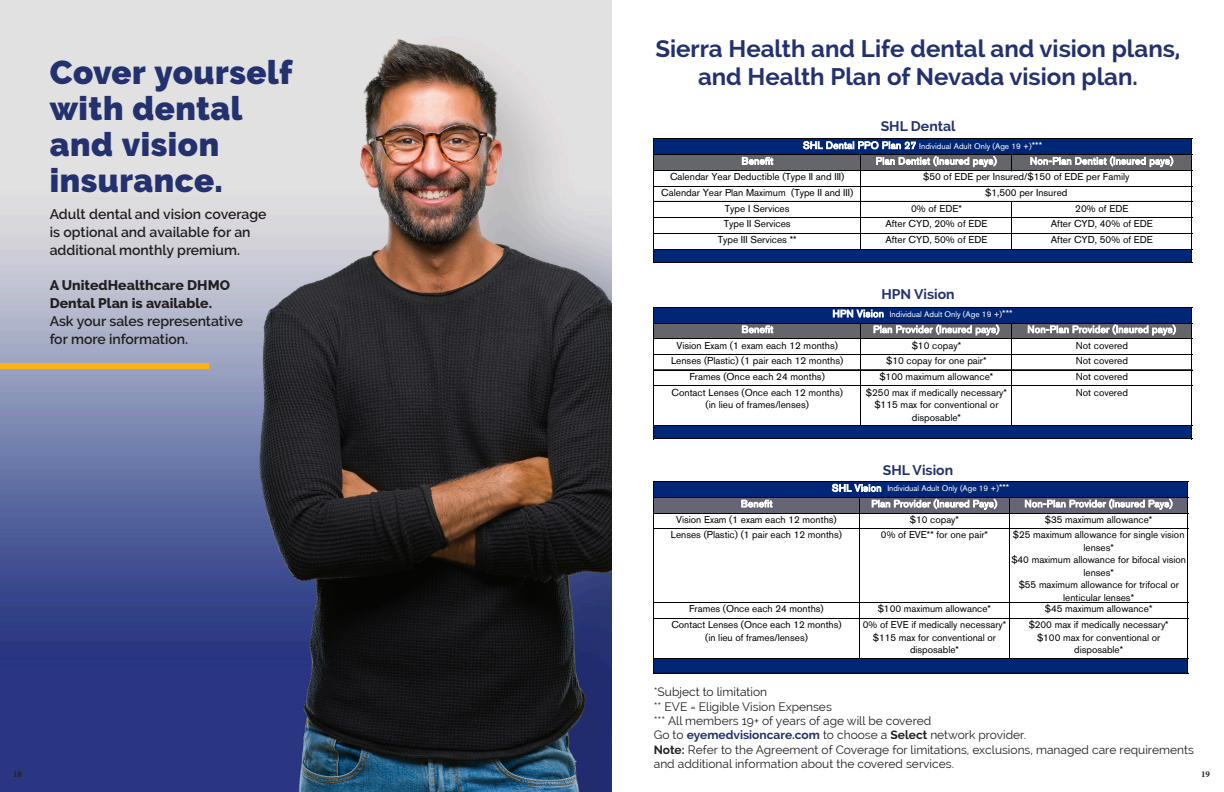
<style>
.page{position:relative;width:1224px;height:792px;background:#fff}
.page>*{position:absolute;margin:0;border:0;box-sizing:border-box;transform-origin:0 0}
.Super_Headers{font:900 33px/36px "Raleway";letter-spacing:.015em;color:#24316f}
.Paragraph_Head{font:700 24px/28.8px "Raleway";color:#23326f;text-align:center}
.t1{font:600 14px/18px "Raleway";color:#231f20}
.Paragraph_Head-2{font:700 14px "Raleway";color:#23326f}
.t2{font:12px/14.4px "Raleway";color:#231f20}
.t3{font:10px/12.6px "Akzidenz Grotesk Std";color:#000;text-align:center}
.t4{font:10px "Akzidenz Grotesk Std";letter-spacing:.025em;color:#fff}
.t5{font:9.9px/12.5px "Akzidenz Grotesk Std";color:#000;text-align:center}
.t6{font:9.9px "Akzidenz Grotesk Std";letter-spacing:.025em;color:#fff}
.t7{font:700 9px "Minion Pro";color:#231f20}
.t8{font:8.1px "Akzidenz Grotesk Std";color:#fff}
.s1{font-weight:800}
.s2{font-size:10px}
.s3{font-size:9.9px}
.s4{font-weight:700;color:#23326f}
.s5{font-weight:700}
</style>
<div class="page">
<img style="left:0;top:0;width:612px;height:792px">
<div style="left:654px;top:139px;width:538px;height:16px;background:#002677"></div>
<div style="left:654px;top:155px;width:538px;height:16px;background:#65656c"></div>
<div style="left:654px;top:249px;width:538px;height:13px;background:#002677"></div>
<svg style="left:1011px;top:155px;width:1px;height:15px"></svg>
<hr style="left:653px;top:139px;width:1px;height:124px;background:#000">
<hr style="left:1191px;top:139px;width:1px;height:124px;background:#000">
<hr style="left:860px;top:155px;width:1px;height:94px;background:#000">
<hr style="left:1012px;top:202px;width:1px;height:47px;background:#000">
<hr style="left:654px;top:139px;width:538px;height:1px;background:#000">
<hr style="left:654px;top:154px;width:538px;height:1px;background:#000">
<hr style="left:654px;top:170px;width:538px;height:1px;background:#000">
<hr style="left:654px;top:186px;width:538px;height:1px;background:#000">
<hr style="left:654px;top:201px;width:538px;height:1px;background:#000">
<hr style="left:654px;top:217px;width:538px;height:1px;background:#000">
<hr style="left:654px;top:233px;width:538px;height:1px;background:#000">
<hr style="left:654px;top:249px;width:538px;height:1px;background:#000">
<hr style="left:654px;top:262px;width:538px;height:1px;background:#000">
<div style="left:654px;top:308px;width:538px;height:15px;background:#002677"></div>
<div style="left:654px;top:323px;width:538px;height:16px;background:#65656c"></div>
<div style="left:654px;top:426px;width:538px;height:13px;background:#002677"></div>
<hr style="left:653px;top:307px;width:1px;height:132px;background:#000">
<hr style="left:1191px;top:308px;width:1px;height:131px;background:#000">
<hr style="left:860px;top:324px;width:1px;height:102px;background:#000">
<hr style="left:1012px;top:324px;width:1px;height:102px;background:#000">
<hr style="left:654px;top:307px;width:538px;height:1px;background:#000">
<hr style="left:654px;top:323px;width:538px;height:1px;background:#000">
<hr style="left:654px;top:338px;width:538px;height:1px;background:#000">
<hr style="left:654px;top:354px;width:538px;height:1px;background:#000">
<hr style="left:654px;top:370px;width:538px;height:1px;background:#000">
<hr style="left:654px;top:385px;width:538px;height:1px;background:#000">
<hr style="left:654px;top:425px;width:538px;height:1px;background:#000">
<hr style="left:654px;top:439px;width:538px;height:1px;background:#000">
<div style="left:654px;top:482px;width:534px;height:16px;background:#002677"></div>
<div style="left:654px;top:497px;width:534px;height:16px;background:#656576"></div>
<div style="left:654px;top:658px;width:534px;height:16px;background:#002677"></div>
<hr style="left:653px;top:481px;width:1px;height:193px;background:#000">
<hr style="left:1187px;top:482px;width:1px;height:192px;background:#000">
<hr style="left:859px;top:498px;width:1px;height:161px;background:#000">
<hr style="left:1009px;top:498px;width:1px;height:161px;background:#000">
<hr style="left:654px;top:481px;width:534px;height:1px;background:#000">
<hr style="left:654px;top:497px;width:534px;height:1px;background:#000">
<hr style="left:654px;top:513px;width:534px;height:1px;background:#000">
<hr style="left:654px;top:528px;width:534px;height:1px;background:#000">
<hr style="left:654px;top:602px;width:534px;height:1px;background:#000">
<hr style="left:654px;top:618px;width:534px;height:1px;background:#000">
<hr style="left:654px;top:658px;width:534px;height:1px;background:#000">
<hr style="left:654px;top:673px;width:534px;height:1px;background:#000">
<div style="left:0;top:363px;width:209px;height:6px;background:#fbb416"></div>
<p class="Super_Headers" style="left:50px;top:54px;width:244px">Cover yourself with dental and vision insurance.</p>
<p class="t1" style="left:50px;top:205px;width:218px">Adult dental and vision coverage is optional and available for an additional monthly premium.</p>
<p class="t1" style="left:50px;top:276px;width:195px"><span class="s1">A UnitedHealthcare DHMO<br>Dental Plan is available.<br></span>Ask your sales representative for more information.</p>
<p class="Paragraph_Head" style="left:655px;top:34px;width:527px">Sierra Health and Life dental and vision plans, and Health Plan of Nevada vision plan.</p>
<p class="Paragraph_Head-2" style="left:881px;top:118px;width:76px">SHL Dental</p>
<p class="t8" style="left:803px;top:141px;width:241px"><span class="s2">SHL Dental PPO Plan 27</span> Individual Adult Only (Age 19 +)<span class="s2">***</span></p>
<p class="t3" style="left:985px;top:186px;width:84px">$1,500 per Insured</p>
<p class="t4" style="left:742px;top:155px;width:33px">Benefit</p>
<p class="t4" style="left:876px;top:155px;width:122px">Plan Dentist (Insured pays)</p>
<p class="t4" style="left:1030px;top:155px;width:145px">Non-Plan Dentist (Insured pays)</p>
<p class="t3" style="left:661px;top:169px;width:193px;line-height:15.7px">Calendar Year Deductible (Type II and III)<br>Calendar Year Plan Maximum (Type II and III)<br>Type I Services</p>
<p class="t3" style="left:923px;top:170px;width:208px">$50 of EDE per Insured/$150 of EDE per Family</p>
<p class="t3" style="left:911px;top:202px;width:52px">0% of EDE*</p>
<p class="t3" style="left:1075px;top:202px;width:55px">20% of EDE</p>
<p class="t3" style="left:724px;top:217px;width:68px">Type II Services</p>
<p class="t3" style="left:885px;top:217px;width:104px">After CYD, 20% of EDE</p>
<p class="t3" style="left:1051px;top:217px;width:104px">After CYD, 40% of EDE</p>
<p class="t3" style="left:718px;top:233px;width:80px">Type III Services **</p>
<p class="t3" style="left:885px;top:233px;width:104px">After CYD, 50% of EDE</p>
<p class="t3" style="left:1051px;top:233px;width:104px">After CYD, 50% of EDE</p>
<p class="Paragraph_Head-2" style="left:881px;top:287px;width:75px">HPN Vision</p>
<p class="t8" style="left:833px;top:309px;width:182px"><span class="s2">HPN Vision</span> Individual Adult Only (Age 19 +)<span class="s2">***</span></p>
<p class="t4" style="left:742px;top:323px;width:33px">Benefit</p>
<p class="t4" style="left:873px;top:323px;width:128px">Plan Provider (Insured pays)</p>
<p class="t4" style="left:1027px;top:323px;width:150px">Non-Plan Provider (Insured pays)</p>
<p class="t3" style="left:676px;top:339px;width:163px">Vision Exam (1 exam each 12 months)</p>
<p class="t3" style="left:912px;top:339px;width:51px">$10 copay*</p>
<p class="t3" style="left:1076px;top:339px;width:54px">Not covered</p>
<p class="t3" style="left:671px;top:354px;width:174px">Lenses (Plastic) (1 pair each 12 months)</p>
<p class="t3" style="left:886px;top:354px;width:102px">$10 copay for one pair*</p>
<p class="t3" style="left:1076px;top:354px;width:54px">Not covered</p>
<p class="t3" style="left:689px;top:370px;width:137px">Frames (Once each 24 months)</p>
<p class="t3" style="left:879px;top:370px;width:116px">$100 maximum allowance*</p>
<p class="t3" style="left:1076px;top:370px;width:54px">Not covered</p>
<p class="t3" style="left:671px;top:386px;width:173px">Contact Lenses (Once each 12 months) (in lieu of frames/lenses)</p>
<p class="t3" style="left:866px;top:386px;width:143px">$250 max if medically necessary* $115 max for conventional or disposable*</p>
<p class="t3" style="left:1076px;top:386px;width:54px">Not covered</p>
<p class="Paragraph_Head-2" style="left:883px;top:462px;width:72px">SHL Vision</p>
<p class="t8" style="left:832px;top:484px;width:179px"><span class="s3">SHL Vision</span> Individual Adult Only (Age 19 +)<span class="s3">***</span></p>
<p class="t6" style="left:741px;top:498px;width:33px">Benefit</p>
<p class="t6" style="left:871px;top:498px;width:127px">Plan Provider (Insured Pays)</p>
<p class="t6" style="left:1025px;top:498px;width:150px">Non-Plan Provider (Insured Pays)</p>
<p class="t5" style="left:676px;top:513px;width:162px">Vision Exam (1 exam each 12 months)</p>
<p class="t5" style="left:910px;top:513px;width:51px">$10 copay*</p>
<p class="t5" style="left:1045px;top:513px;width:109px">$35 maximum allowance*</p>
<p class="t5" style="left:671px;top:529px;width:173px">Lenses (Plastic) (1 pair each 12 months)</p>
<p class="t5" style="left:881px;top:529px;width:109px">0% of EVE** for one pair*</p>
<p class="t5" style="left:1011px;top:529px;width:176px">$25 maximum allowance for single vision lenses*<br>$40 maximum allowance for bifocal vision lenses*<br>$55 maximum allowance for trifocal or lenticular lenses*</p>
<p class="t5" style="left:689px;top:603px;width:136px">Frames (Once each 24 months)</p>
<p class="t5" style="left:878px;top:603px;width:115px">$100 maximum allowance*</p>
<p class="t5" style="left:1045px;top:603px;width:109px">$45 maximum allowance*</p>
<p class="t5" style="left:671px;top:618px;width:172px">Contact Lenses (Once each 12 months) (in lieu of frames/lenses)</p>
<p class="t5" style="left:863px;top:618px;width:145px">0% of EVE if medically necessary* $115 max for conventional or disposable*</p>
<p class="t5" style="left:1029px;top:618px;width:142px">$200 max if medically necessary* $100 max for conventional or disposable*</p>
<p class="t2" style="left:654px;top:685px;width:115px">*Subject to limitation</p>
<p class="t2" style="left:654px;top:699px;width:180px">** EVE = Eligible Vision Expenses</p>
<p class="t2" style="left:654px;top:714px;width:279px">*** All members 19+ of years of age will be covered</p>
<p class="t2" style="left:654px;top:728px;width:374px">Go to <span class="s4">eyemedvisioncare.com</span> to choose a <span class="s5">Select</span> network provider.</p>
<p class="t2" style="left:654px;top:742px;width:542px"><span class="s5">Note:</span> Refer to the Agreement of Coverage for limitations, exclusions, managed care requirements and additional information about the covered services.</p>
<p class="t7" style="left:13px;top:768px;width:10px">18</p>
<p class="t7" style="left:1201px;top:768px;width:10px">19</p>
</div>
